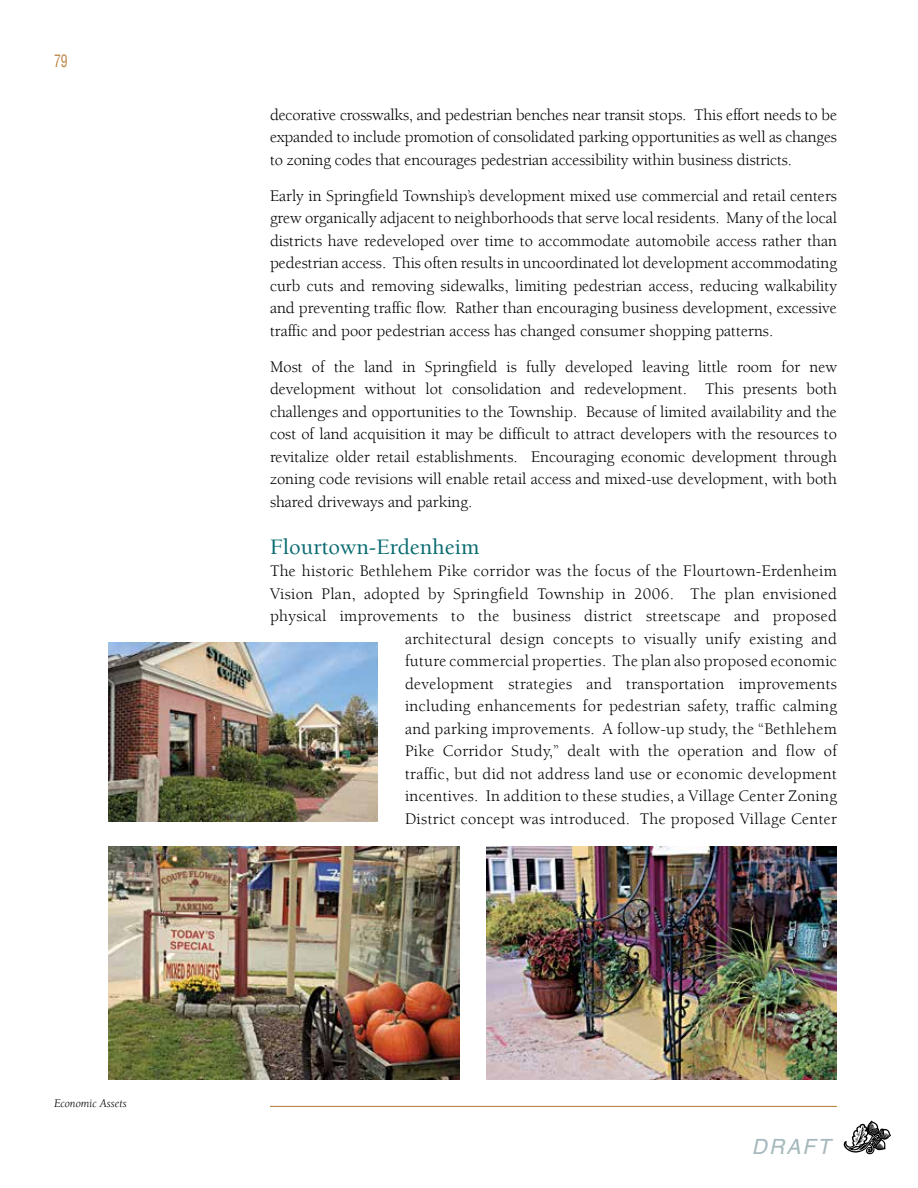
<style>
.page{position:relative;width:918px;height:1188px;background:#fff}
.page>*{position:absolute;margin:0;border:0;box-sizing:border-box;transform-origin:0 0}
.t1{font:500 22.5px "Berkeley LT";color:#096b71}
.t2{font:italic 21px "Helvetica";letter-spacing:.1em;color:#a6b8bd}
.t3{font:condensed 16.8px "Helvetica";color:#be8549;scale:.8 1}
.t4{font:16.5px/22.5px "Berkeley Std";letter-spacing:.02em;color:#000;text-align:justify}
.t5{font:italic 12px "Berkeley";color:#000}
</style>
<div class="page">
<hr style="left:270px;top:1106px;width:567px;height:1px;background:#be8549">
<svg style="left:844px;top:1120px;width:47px;height:34px"></svg>
<img style="left:486px;top:846px;width:351px;height:234px">
<img style="left:108px;top:642px;width:270px;height:180px">
<img style="left:108px;top:846px;width:351px;height:234px">
<p class="t3" style="left:54px;top:50px;width:18px">79</p>
<p class="t5" style="left:54px;top:1097px;width:74px">Economic Assets</p>
<p class="t4" style="left:270px;top:103px;width:569px">decorative crosswalks, and pedestrian benches near transit stops. This effort needs to be expanded to include promotion of consolidated parking opportunities as well as changes to zoning codes that encourages pedestrian accessibility within business districts.</p>
<p class="t4" style="left:270px;top:184px;width:569px">Early in Springfield Township’s development mixed use commercial and retail centers grew organically adjacent to neighborhoods that serve local residents. Many of the local districts have redeveloped over time to accommodate automobile access rather than pedestrian access. This often results in uncoordinated lot development accommodating curb cuts and removing sidewalks, limiting pedestrian access, reducing walkability and preventing traffic flow. Rather than encouraging business development, excessive traffic and poor pedestrian access has changed consumer shopping patterns.</p>
<p class="t4" style="left:270px;top:356px;width:569px">Most of the land in Springfield is fully developed leaving little room for new development without lot consolidation and redevelopment. This presents both challenges and opportunities to the Township. Because of limited availability and the cost of land acquisition it may be difficult to attract developers with the resources to revitalize older retail establishments. Encouraging economic development through zoning code revisions will enable retail access and mixed-use development, with both shared driveways and parking.</p>
<h1 class="t1" style="left:270px;top:535px;width:211px">Flourtown-Erdenheim</h1>
<p class="t4" style="left:270px;top:560px;width:569px;text-align:right">The historic Bethlehem Pike corridor was the focus of the Flourtown-Erdenheim Vision Plan, adopted by Springfield Township in 2006. The plan envisioned physical improvements to the business district streetscape and proposed architectural design concepts to visually unify existing and<br>future commercial properties. The plan also proposed economic<br>development strategies and transportation improvements<br>including enhancements for pedestrian safety, traffic calming<br>and parking improvements. A follow-up study, the “Bethlehem<br>Pike Corridor Study,” dealt with the operation and flow of<br>traffic, but did not address land use or economic development<br>incentives. In addition to these studies, a Village Center Zoning<br>District concept was introduced. The proposed Village Center</p>
<p class="t2" style="left:752px;top:1134px;width:80px">DRAFT</p>
</div>
